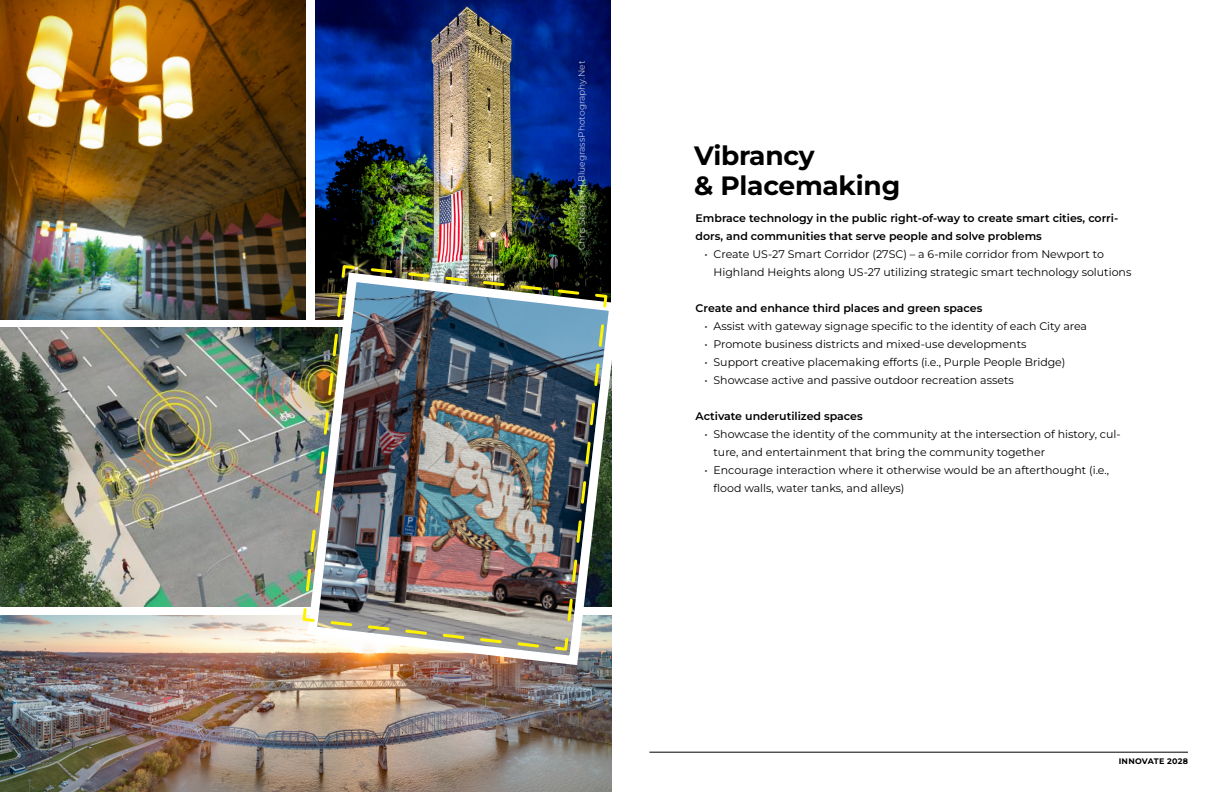
<style>
.page{position:relative;width:1224px;height:792px;background:#fff}
.page>*{position:absolute;margin:0;border:0;box-sizing:border-box;transform-origin:0 0}
.t1{font:700 26.5px/29.5px "Montserrat";letter-spacing:-.01em;color:#000}
.t2{font:11px/18px "Montserrat";color:#000}
.t3{font:600 11px/18px "Montserrat";color:#000}
.t4{font:9px "Montserrat";color:#fff}
.t5{font:700 8px "Montserrat";letter-spacing:.03em;color:#000}
</style>
<div class="page">
<hr style="left:649px;top:752px;width:539px;height:1px;background:#000">
<img style="left:0;top:328px;width:301px;height:279px">
<img style="left:315px;top:0;width:296px;height:268px">
<img style="left:0;top:0;width:306px;height:320px">
<img style="left:0;top:616px;width:612px;height:176px">
<img style="left:303px;top:268px;width:309px;height:402px">
<img style="left:301px;top:263px;width:308px;height:390px">
<p class="t4" style="left:575px;top:250px;width:191px;rotate:-90deg">Chris Stegner | BluegrassPhotography.Net</p>
<h1 class="t1" style="left:694px;top:140px;width:208px">Vibrancy<br>&amp; Placemaking</h1>
<p class="t3" style="left:696px;top:209px;width:424px">Embrace technology in the public right-of-way to create smart cities, corri&shy;dors, and communities that serve people and solve problems</p>
<p class="t2" style="left:714px;top:245px;width:419px;text-indent:-9px">• Create US-27 Smart Corridor (27SC) – a 6-mile corridor from Newport to<br>Highland Heights along US-27 utilizing strategic smart technology solutions</p>
<p class="t3" style="left:696px;top:299px;width:288px">Create and enhance third places and green spaces</p>
<p class="t2" style="left:705px;top:317px;width:384px">• Assist with gateway signage specific to the identity of each City area</p>
<p class="t2" style="left:705px;top:335px;width:324px">• Promote business districts and mixed-use developments</p>
<p class="t2" style="left:705px;top:353px;width:363px">• Support creative placemaking efforts (i.e., Purple People Bridge)</p>
<p class="t2" style="left:705px;top:371px;width:311px">• Showcase active and passive outdoor recreation assets</p>
<p class="t3" style="left:696px;top:407px;width:169px">Activate underutilized spaces</p>
<p class="t2" style="left:714px;top:425px;width:409px;text-indent:-9px">• Showcase the identity of the community at the intersection of history, cul&shy;ture, and entertainment that bring the community together</p>
<p class="t2" style="left:714px;top:461px;width:397px;text-indent:-9px">• Encourage interaction where it otherwise would be an afterthought (i.e., flood walls, water tanks, and alleys)</p>
<p class="t5" style="left:1119px;top:755px;width:71px">INNOVATE 2028</p>
</div>
